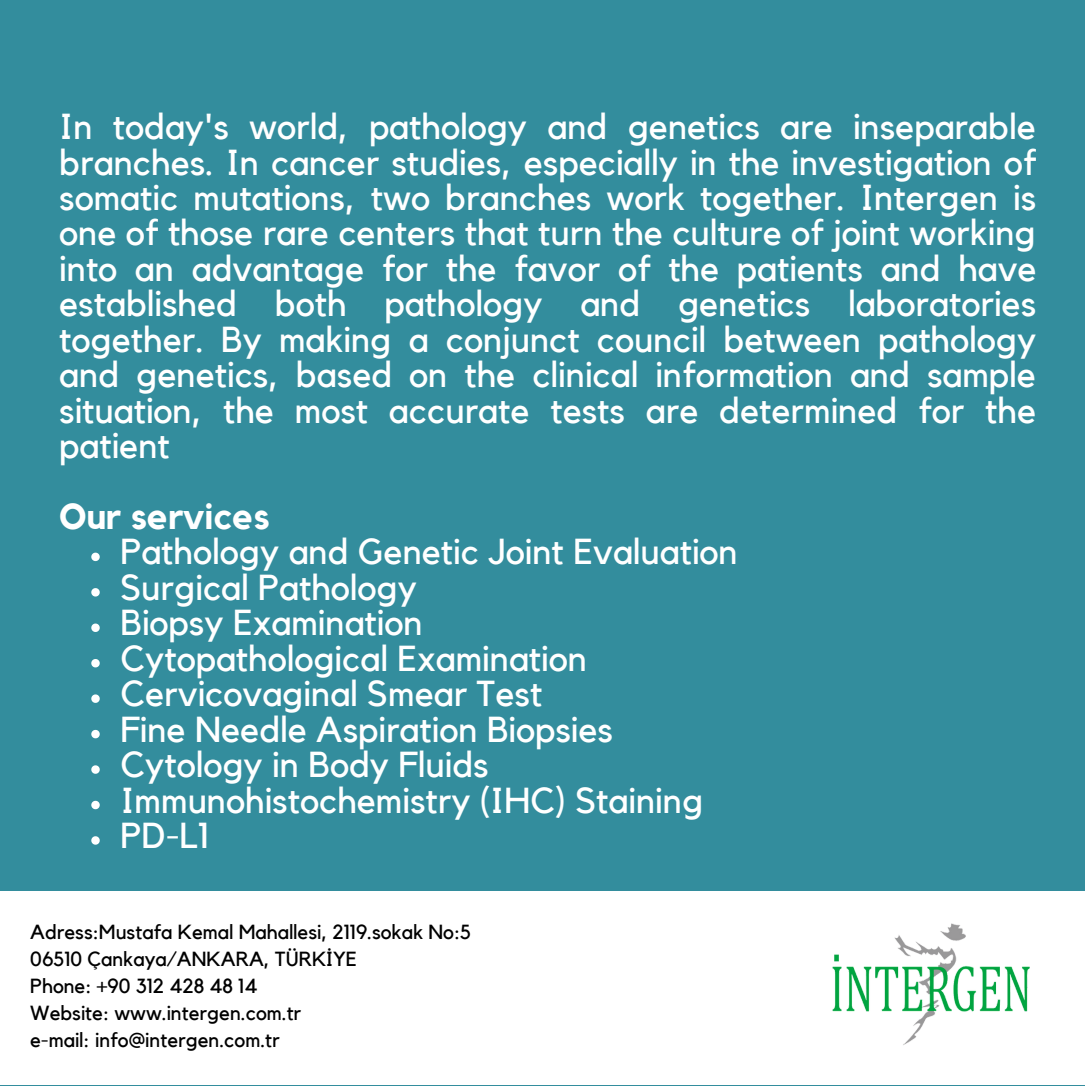
<style>
.page{position:relative;width:1085px;height:1086px;background:#fff}
.page>*{position:absolute;margin:0;border:0;box-sizing:border-box;transform-origin:0 0}
.t1{font:36px/35.3px "Kollektif";color:#fff;text-align:justify}
.t2{font:700 36px "Kollektif";color:#fff}
.t3{font:20.25px "Kollektif";color:#000}
</style>
<div class="page">
<div style="left:0;top:0;width:1084px;height:1084px;background:#338d9d"></div>
<div style="left:0;top:891px;width:1084px;height:193px;background:#fff"></div>
<img style="left:832px;top:923px;width:198px;height:122px">
<svg style="left:91px;top:552px;width:9px;height:9px"></svg>
<svg style="left:91px;top:588px;width:9px;height:8px"></svg>
<svg style="left:91px;top:623px;width:9px;height:8px"></svg>
<svg style="left:91px;top:659px;width:9px;height:8px"></svg>
<svg style="left:91px;top:694px;width:9px;height:8px"></svg>
<svg style="left:91px;top:729px;width:9px;height:9px"></svg>
<svg style="left:91px;top:765px;width:9px;height:8px"></svg>
<svg style="left:91px;top:800px;width:9px;height:9px"></svg>
<svg style="left:91px;top:836px;width:9px;height:8px"></svg>
<p class="t1" style="left:59px;top:110px;width:978px">In today's world, pathology and genetics are inseparable branches. In cancer studies, especially in the investigation of somatic mutations, two branches work together. Intergen is one of those rare centers that turn the culture of joint working into an advantage for the favor of the patients and have established both pathology and genetics laboratories together. By making a conjunct council between pathology and genetics, based on the clinical information and sample situation, the most accurate tests are determined for the patient</p>
<p class="t2" style="left:59px;top:499px;width:212px">Our services</p>
<p class="t1" style="left:120px;top:535px;width:618px">Pathology and Genetic Joint Evaluation</p>
<p class="t1" style="left:120px;top:571px;width:298px">Surgical Pathology</p>
<p class="t1" style="left:120px;top:606px;width:304px">Biopsy Examination</p>
<p class="t1" style="left:120px;top:641px;width:468px">Cytopathological Examination</p>
<p class="t1" style="left:120px;top:677px;width:423px">Cervicovaginal Smear Test</p>
<p class="t1" style="left:120px;top:712px;width:494px">Fine Needle Aspiration Biopsies</p>
<p class="t1" style="left:120px;top:748px;width:370px">Cytology in Body Fluids</p>
<p class="t1" style="left:120px;top:783px;width:584px">Immunohistochemistry (IHC) Staining</p>
<p class="t1" style="left:120px;top:819px;width:90px">PD-L1</p>
<p class="t3" style="left:30px;top:922px;width:442px">Adress:Mustafa Kemal Mahallesi, 2119.sokak No:5</p>
<p class="t3" style="left:30px;top:949px;width:328px">06510 Çankaya/ANKARA, TÜRKİYE</p>
<p class="t3" style="left:30px;top:976px;width:229px">Phone: +90 312 428 48 14</p>
<p class="t3" style="left:30px;top:1003px;width:272px">Website: www.intergen.com.tr</p>
<p class="t3" style="left:30px;top:1030px;width:251px">e-mail: info@intergen.com.tr</p>
</div>
